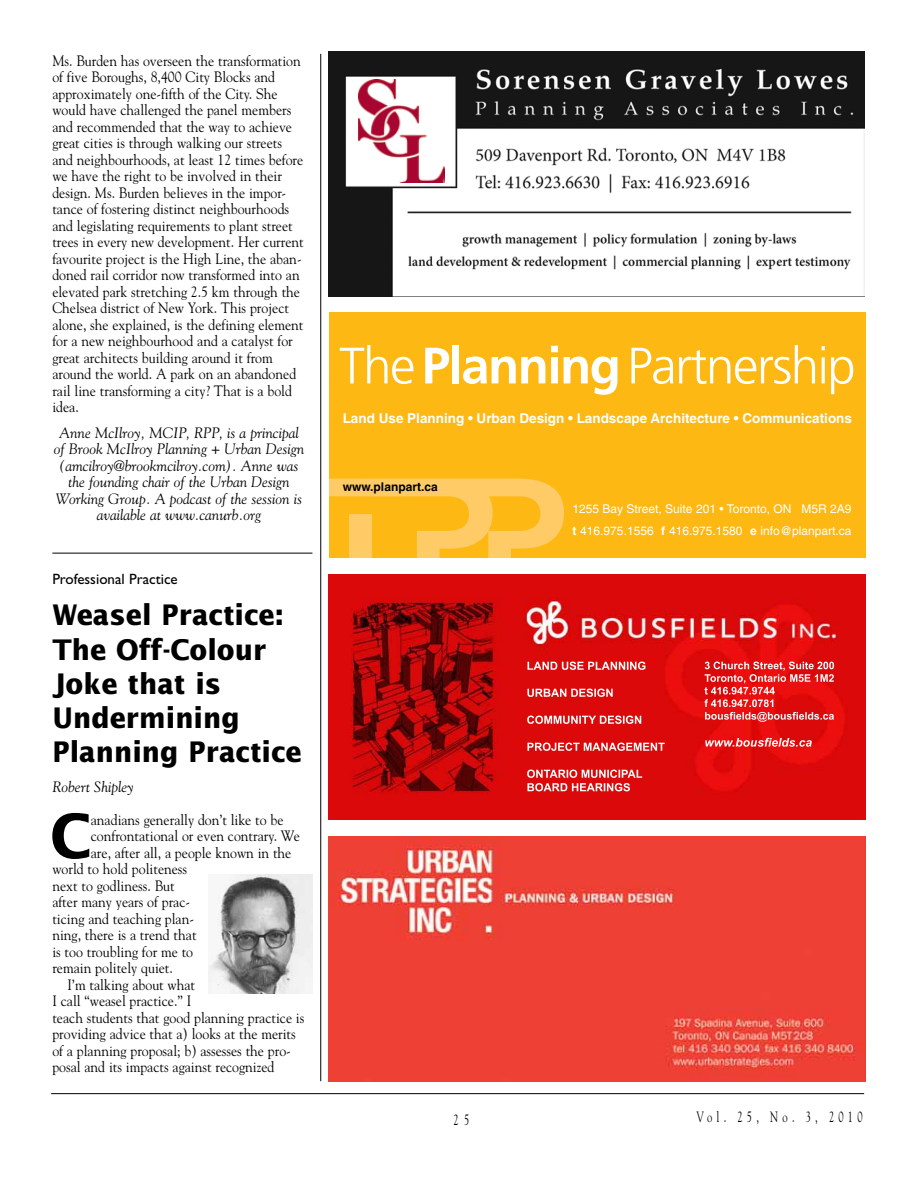
<style>
.page{position:relative;width:918px;height:1188px;background:#fff}
.page>*{position:absolute;margin:0;border:0;box-sizing:border-box;transform-origin:0 0}
.t1{font:700 60.6px "Lucida Sans";color:#000;scale:.92 1}
.t2{font:700 28.35px/34px "Lucida Sans";color:#000;scale:.93 1}
.t3{font:15px/16.5px "Goudy";color:#000;scale:.92 1}
.t4{font:italic 15px/16.5px "Goudy";color:#000;text-align:center}
.t5{font:15px "Gill Sans";color:#000}
.t6{font:15px "Goudy";letter-spacing:.4em;color:#000;scale:.7 1}
.t7{font:15px "Goudy";color:#000;scale:.7 1}
.t8{font:700 13.5px "Helvetica";color:#fff}
.t9{font:12px/22.5px "Helvetica";color:#fff}
.t10{font:700 12px "Helvetica";color:#000}
.s1{font-weight:700}
</style>
<div class="page">
<hr style="left:51px;top:1093px;width:813px;height:1px;background:#000">
<img style="left:329px;top:574px;width:536px;height:245px">
<img style="left:714px;top:662px;width:120px;height:7px">
<img style="left:705px;top:674px;width:129px;height:8px">
<img style="left:711px;top:687px;width:64px;height:8px">
<img style="left:704px;top:699px;width:69px;height:8px">
<img style="left:730px;top:712px;width:83px;height:10px">
<img style="left:736px;top:738px;width:76px;height:9px">
<img style="left:551px;top:662px;width:94px;height:8px">
<img style="left:544px;top:689px;width:69px;height:8px">
<img style="left:527px;top:716px;width:114px;height:8px">
<img style="left:535px;top:743px;width:130px;height:8px">
<img style="left:527px;top:770px;width:109px;height:8px">
<img style="left:535px;top:783px;width:95px;height:8px">
<img style="left:329px;top:51px;width:536px;height:245px">
<div style="left:355px;top:78px;width:92px;height:106px;background:#fff"></div>
<img style="left:358px;top:79px;width:86px;height:104px">
<div style="left:329px;top:312px;width:536px;height:246px;background:#fdb813"></div>
<svg style="left:340px;top:345px;width:73px;height:39px"></svg>
<svg style="left:425px;top:348px;width:24px;height:35px"></svg>
<div style="left:452px;top:345px;width:7px;height:38px;background:#fff"></div>
<svg style="left:463px;top:356px;width:82px;height:28px"></svg>
<svg style="left:551px;top:346px;width:7px;height:37px"></svg>
<svg style="left:564px;top:356px;width:53px;height:39px"></svg>
<svg style="left:631px;top:348px;width:42px;height:36px"></svg>
<svg style="left:679px;top:345px;width:136px;height:39px"></svg>
<hr style="left:822px;top:357px;width:3px;height:26px;background:#fff">
<svg style="left:822px;top:346px;width:3px;height:4px"></svg>
<svg style="left:831px;top:357px;width:22px;height:37px"></svg>
<svg style="left:329px;top:478px;width:235px;height:80px"></svg>
<img style="left:329px;top:836px;width:536px;height:245px">
<hr style="left:320px;top:54px;width:1px;height:1027px;background:#000">
<hr style="left:52px;top:553px;width:260px;height:1px;background:#000">
<img style="left:208px;top:875px;width:104px;height:118px">
<p class="t3" style="left:52px;top:52px;width:275px">Ms. Burden has overseen the transformation of five Boroughs, 8,400 City Blocks and approximately one-fifth of the City. She would have challenged the panel members and recommended that the way to achieve great cities is through walking our streets and neighbourhoods, at least 12 times before we have the right to be involved in their design. Ms. Burden believes in the impor&shy;tance of fostering distinct neighbourhoods and legislating requirements to plant street trees in every new development. Her current favourite project is the High Line, the aban&shy;doned rail corridor now transformed into an elevated park stretching 2.5 km through the Chelsea district of New York. This project alone, she explained, is the defining element for a new neighbourhood and a catalyst for great architects building around it from around the world. A park on an abandoned rail line transforming a city? That is a bold idea.</p>
<p class="t4" style="left:54px;top:424px;width:252px">Anne McIlroy, MCIP, RPP, is a principal of Brook McIlroy Planning + Urban Design (amcilroy@brookmcilroy.com). Anne was the founding chair of the Urban Design Working Group. A podcast of the session is available at www.canurb.org</p>
<p class="t5" style="left:52px;top:570px;width:127px">Professional Practice</p>
<h2 class="t2" style="left:52px;top:599px;width:270px">Weasel Practice:<br>The Off-Colour<br>Joke that is<br>Undermining<br>Planning Practice</h2>
<p class="t4" style="left:52px;top:778px;width:83px">Robert Shipley</p>
<h1 class="t1" style="left:50px;top:802px;width:46px">C</h1>
<p class="t3" style="left:91px;top:811px;width:211px">anadians generally don’t like to be</p>
<p class="t3" style="left:91px;top:827px;width:229px">confrontational or even contrary. We</p>
<p class="t3" style="left:91px;top:844px;width:220px">are, after all, a people known in the</p>
<p class="t3" style="left:52px;top:860px;width:148px">world to hold politeness</p>
<p class="t3" style="left:52px;top:877px;width:134px">next to godliness. But</p>
<p class="t3" style="left:52px;top:893px;width:151px">after many years of prac-</p>
<p class="t3" style="left:52px;top:910px;width:156px">ticing and teaching plan-</p>
<p class="t3" style="left:52px;top:926px;width:158px">ning, there is a trend that</p>
<p class="t3" style="left:52px;top:943px;width:155px">is too troubling for me to</p>
<p class="t3" style="left:52px;top:959px;width:133px">remain politely quiet.</p>
<p class="t3" style="left:67px;top:976px;width:141px">I’m talking about what</p>
<p class="t3" style="left:52px;top:992px;width:153px">I call “weasel practice.” I</p>
<p class="t3" style="left:52px;top:1009px;width:275px">teach students that good planning practice is</p>
<p class="t3" style="left:52px;top:1025px;width:266px">providing advice that a) looks at the merits</p>
<p class="t3" style="left:52px;top:1042px;width:261px">of a planning proposal; b) assesses the pro-</p>
<p class="t3" style="left:52px;top:1058px;width:243px">posal and its impacts against recognized</p>
<p class="t8" style="left:343px;top:410px;width:511px">Land Use Planning • Urban Design • Landscape Architecture • Communications</p>
<p class="t10" style="left:343px;top:479px;width:97px">www.planpart.ca</p>
<p class="t9" style="left:572px;top:497px;width:281px">1255 Bay Street, Suite 201 • Toronto, ON M5R 2A9 <span class="s1">t</span> 416.975.1556 <span class="s1">f</span> 416.975.1580 <span class="s1">e</span> info@planpart.ca</p>
<p class="t7" style="left:454px;top:1111px;width:24px">2 5</p>
<p class="t6" style="left:696px;top:1107px;width:239px">Vol. 25, No. 3, 2010</p>
</div>
